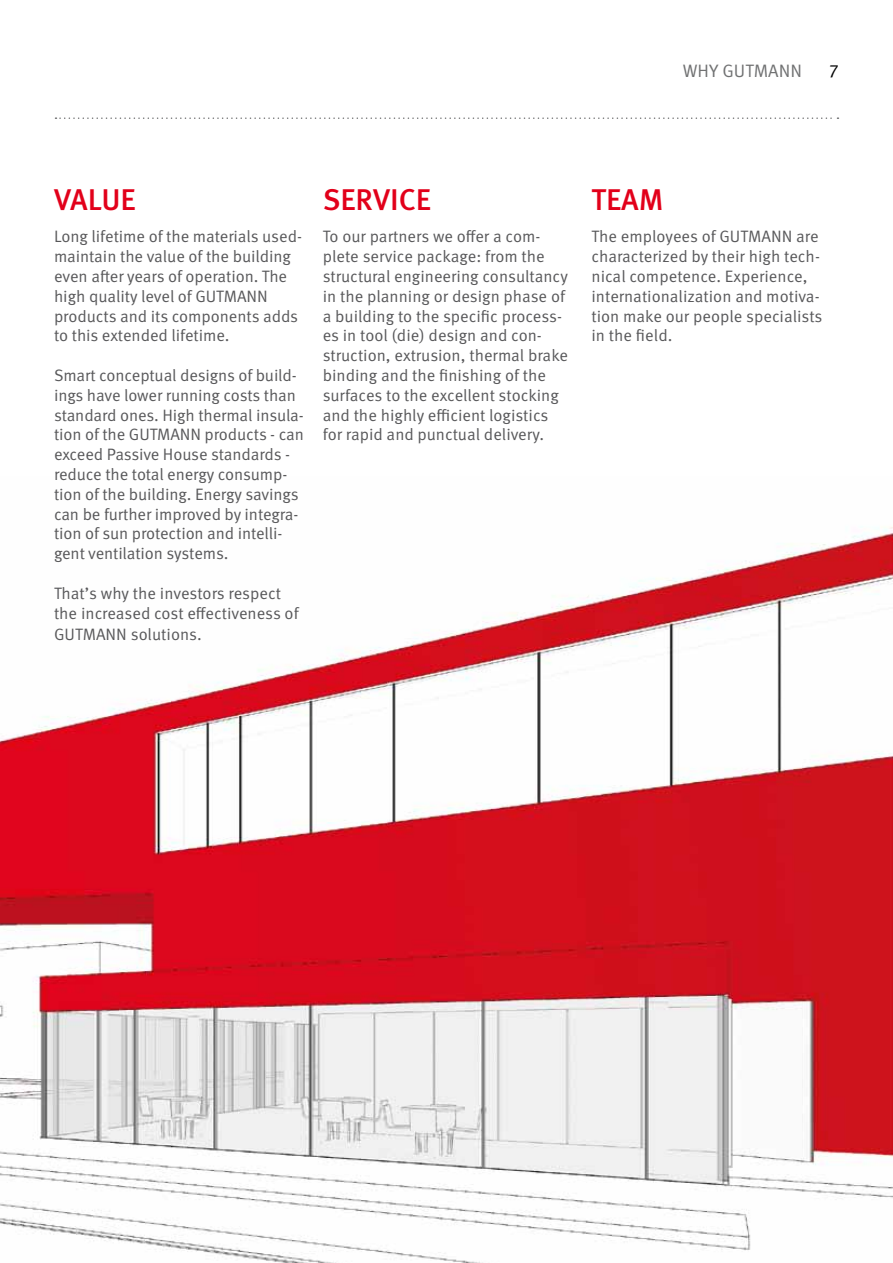
<style>
.page{position:relative;width:893px;height:1263px;background:#fff}
.page>*{position:absolute;margin:0;border:0;box-sizing:border-box;transform-origin:0 0}
.t1{font:500 30px "Gutmann Meta";color:#e2001a}
.t2{font:18px "Gutmann Meta Norm";color:#707172}
.t3{font:18px "Gutmann Meta Norm";color:#000}
.t4{font:16.5px/19.8px "Gutmann Meta Norm";letter-spacing:-.005em;color:#58585a}
</style>
<div class="page">
<img style="left:0;top:527px;width:893px;height:736px">
<svg style="left:56px;top:117px;width:782px;height:2px"></svg>
<p class="t2" style="left:683px;top:58px;width:121px">WHY GUTMANN</p>
<p class="t3" style="left:829px;top:58px;width:12px">7</p>
<h1 class="t1" style="left:54px;top:176px;width:83px">VALUE</h1>
<p class="t4" style="left:54px;top:226px;width:249px">Long lifetime of the materials used&shy;maintain the value of the building even after years of operation. The high quality level of GUTMANN products and its components adds to this extended lifetime.</p>
<p class="t4" style="left:54px;top:364px;width:251px">Smart conceptual designs of build&shy;ings have lower running costs than standard ones. High thermal insula&shy;tion of the GUTMANN products - can exceed Passive House standards - reduce the total energy consump&shy;tion of the building. Energy savings can be further improved by integra&shy;tion of sun protection and intelli&shy;gent ventilation systems.</p>
<p class="t4" style="left:54px;top:582px;width:246px">That’s why the investors respect the increased cost effectiveness of</p>
<p class="t4" style="left:54px;top:623px;width:149px">GUTMANN solutions.</p>
<h1 class="t1" style="left:323px;top:176px;width:110px">SERVICE</h1>
<p class="t4" style="left:323px;top:226px;width:247px">To our partners we offer a com&shy;plete service package: from the structural engineering consultancy in the planning or design phase of a building to the specific process&shy;es in tool (die) design and con&shy;struction, extrusion, thermal brake binding and the finishing of the surfaces to the excellent stocking and the highly efficient logistics for rapid and punctual delivery.</p>
<h1 class="t1" style="left:591px;top:176px;width:74px">TEAM</h1>
<p class="t4" style="left:591px;top:226px;width:233px">The employees of GUTMANN are characterized by their high tech&shy;nical competence. Experience, internationalization and motiva&shy;tion make our people specialists in the field.</p>
</div>
